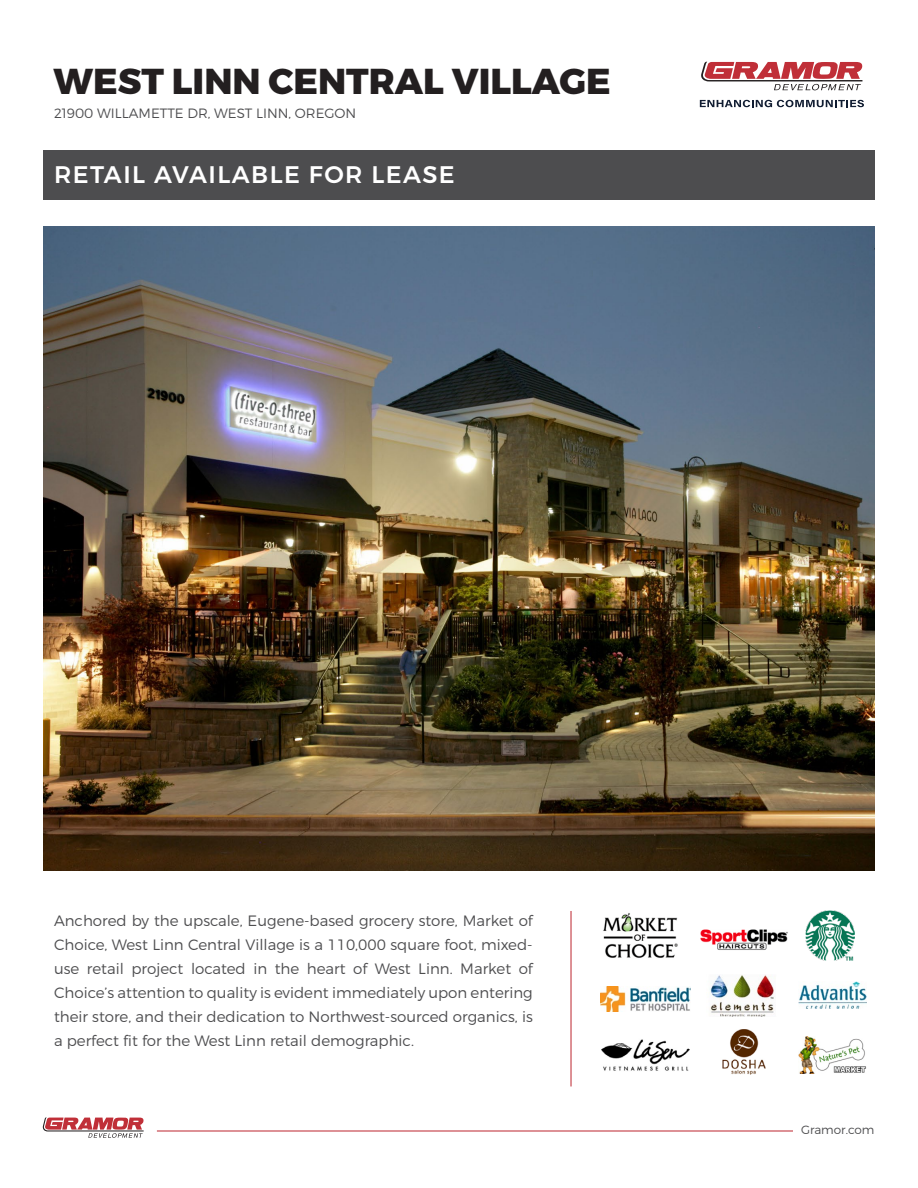
<style>
.page{position:relative;width:918px;height:1188px;background:#fff}
.page>*{position:absolute;margin:0;border:0;box-sizing:border-box;transform-origin:0 0}
.t1{font:800 36px "Montserrat";color:#231f20}
.t2{font:500 24px "Montserrat";letter-spacing:.06em;color:#fff}
.t3{font:300 15px/24px "Montserrat";color:#4d4d4f;text-align:justify}
.t4{font:300 13.5px "Montserrat";color:#4d4d4f}
.t5{font:300 12px "Montserrat";color:#4d4d4f}
</style>
<div class="page">
<svg style="left:700px;top:100px;width:164px;height:7px"></svg>
<svg style="left:701px;top:61px;width:161px;height:29px"></svg>
<img style="left:43px;top:227px;width:832px;height:643px">
<div style="left:43px;top:150px;width:832px;height:50px;background:#4d4d4f"></div>
<img style="left:603px;top:913px;width:75px;height:45px">
<img style="left:601px;top:987px;width:90px;height:25px">
<img style="left:700px;top:929px;width:88px;height:21px">
<img style="left:805px;top:911px;width:50px;height:50px">
<img style="left:602px;top:1039px;width:87px;height:32px">
<img style="left:799px;top:1036px;width:68px;height:37px">
<img style="left:722px;top:1029px;width:44px;height:46px">
<img style="left:799px;top:981px;width:68px;height:28px">
<img style="left:710px;top:975px;width:64px;height:42px">
<hr style="left:570px;top:911px;width:2px;height:175px;background:#c02f38">
<svg style="left:42px;top:1117px;width:102px;height:21px"></svg>
<hr style="left:157px;top:1130px;width:710px;height:2px;background:#c02f38">
<div style="left:793px;top:1121px;width:81px;height:15px;background:#fff"></div>
<h1 class="t1" style="left:54px;top:59px;width:559px">WEST LINN CENTRAL VILLAGE</h1>
<p class="t4" style="left:54px;top:105px;width:304px">21900 WILLAMETTE DR, WEST LINN, OREGON</p>
<h2 class="t2" style="left:54px;top:160px;width:402px">RETAIL AVAILABLE FOR LEASE</h2>
<p class="t3" style="left:54px;top:908px;width:480px">Anchored by the upscale, Eugene-based grocery store, Market of Choice, West Linn Central Village is a 110,000 square foot, mixed&shy;use retail project located in the heart of West Linn. Market of Choice’s attention to quality is evident immediately upon entering their store, and their dedication to Northwest-sourced organics, is a perfect fit for the West Linn retail demographic.</p>
<p class="t5" style="left:801px;top:1123px;width:75px">Gramor.com</p>
</div>
